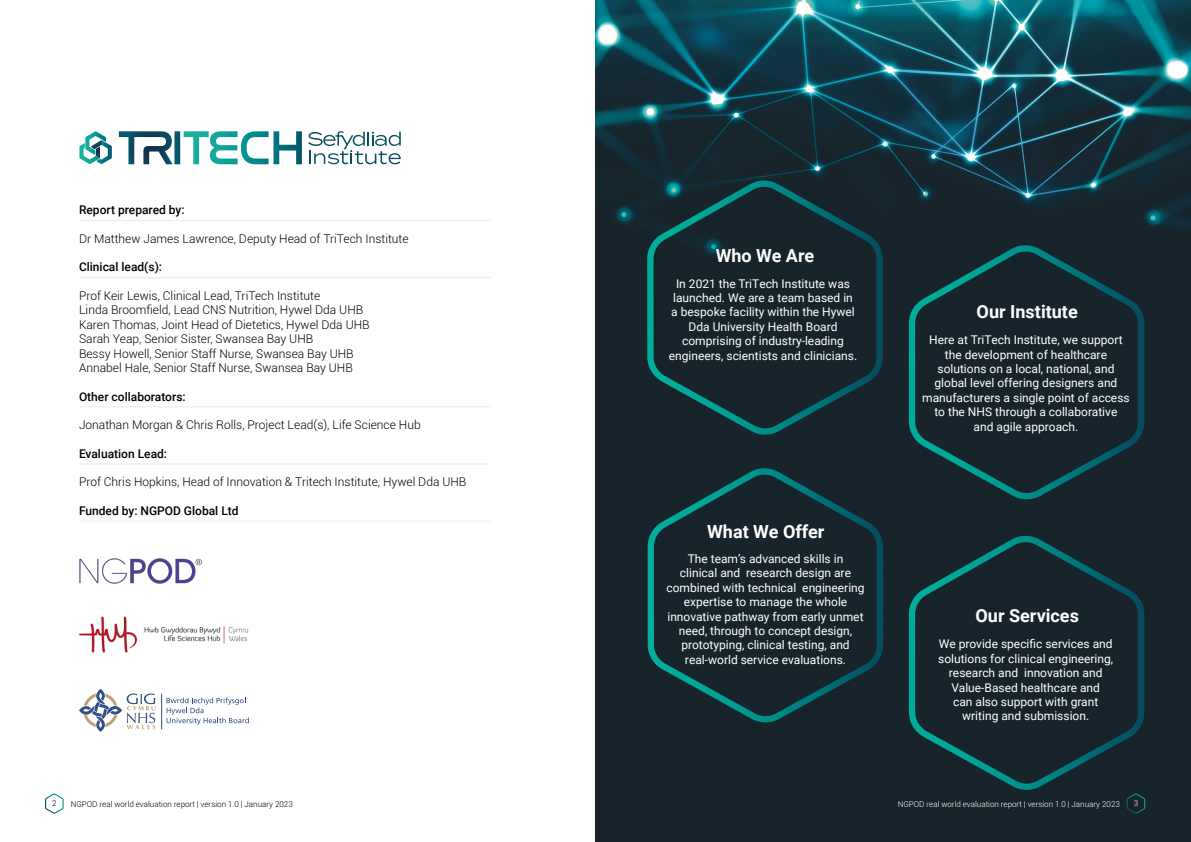
<style>
.page{position:relative;width:1191px;height:842px;background:#fff}
.page>*{position:absolute;margin:0;border:0;box-sizing:border-box;transform-origin:0 0}
.t1{font:700 18px "Roboto";color:#fff}
.t2{font:12px/14.4px "Roboto";color:#fff;text-align:center}
.t3{font:300 12px/14.4px "Roboto";color:#000}
.t4{font:500 12px "Roboto";color:#000}
.t5{font:300 8px "Roboto";color:#000}
.t6{font:300 8px "Roboto";color:#fff}
</style>
<div class="page">
<svg style="left:45px;top:793px;width:19px;height:21px"></svg>
<svg style="left:79px;top:131px;width:33px;height:33px"></svg>
<svg style="left:119px;top:131px;width:183px;height:33px"></svg>
<svg style="left:308px;top:131px;width:93px;height:33px"></svg>
<hr style="left:79px;top:220px;width:411px;height:1px;background:#e0f0ec">
<hr style="left:79px;top:277px;width:411px;height:1px;background:#e0f0ec">
<hr style="left:79px;top:406px;width:411px;height:1px;background:#e0f0ec">
<hr style="left:79px;top:463px;width:411px;height:1px;background:#e0f0ec">
<hr style="left:79px;top:521px;width:411px;height:1px;background:#e0f0ec">
<hr style="left:161px;top:693px;width:1px;height:36px;background:#325083">
<svg style="left:79px;top:689px;width:76px;height:42px"></svg>
<svg style="left:166px;top:697px;width:83px;height:28px"></svg>
<img style="left:595px;top:0;width:596px;height:842px">
<svg style="left:905px;top:239px;width:242px;height:267px;background:#152a32"></svg>
<svg style="left:644px;top:462px;width:242px;height:267px;background:#152a32"></svg>
<svg style="left:905px;top:529px;width:242px;height:267px;background:#152b32"></svg>
<svg style="left:644px;top:174px;width:242px;height:267px;background:#152b33"></svg>
<svg style="left:1126px;top:793px;width:19px;height:21px"></svg>
<img style="left:79px;top:558px;width:123px;height:26px">
<img style="left:78px;top:616px;width:171px;height:37px">
<p class="t4" style="left:79px;top:202px;width:107px">Report prepared by:</p>
<p class="t3" style="left:79px;top:231px;width:331px">Dr Matthew James Lawrence, Deputy Head of TriTech Institute</p>
<p class="t4" style="left:79px;top:259px;width:85px">Clinical lead(s):</p>
<p class="t3" style="left:79px;top:288px;width:292px">Prof Keir Lewis, Clinical Lead, TriTech Institute<br>Linda Broomfield, Lead CNS Nutrition, Hywel Dda UHB Karen Thomas, Joint Head of Dietetics, Hywel Dda UHB Sarah Yeap, Senior Sister, Swansea Bay UHB<br>Bessy Howell, Senior Staff Nurse, Swansea Bay UHB Annabel Hale, Senior Staff Nurse, Swansea Bay UHB</p>
<p class="t4" style="left:79px;top:388px;width:108px">Other collaborators:</p>
<p class="t3" style="left:79px;top:417px;width:343px">Jonathan Morgan &amp; Chris Rolls, Project Lead(s), Life Science Hub</p>
<p class="t4" style="left:79px;top:445px;width:90px">Evaluation Lead:</p>
<p class="t3" style="left:79px;top:474px;width:389px">Prof Chris Hopkins, Head of Innovation &amp; Tritech Institute, Hywel Dda UHB</p>
<p class="t4" style="left:79px;top:502px;width:161px">Funded by: NGPOD Global Ltd</p>
<p class="t5" style="left:52px;top:797px;width:6px">2</p>
<p class="t5" style="left:71px;top:799px;width:223px">NGPOD real world evaluation report | version 1.0 | January 2023</p>
<h1 class="t1" style="left:715px;top:243px;width:100px">Who We Are</h1>
<p class="t2" style="left:669px;top:276px;width:190px">In 2021 the TriTech Institute was launched. We are a team based in a bespoke facility within the Hywel Dda University Health Board comprising of industry-leading engineers, scientists and clinicians.</p>
<h1 class="t1" style="left:976px;top:299px;width:103px">Our Institute</h1>
<p class="t2" style="left:922px;top:332px;width:209px">Here at TriTech Institute, we support the development of healthcare solutions on a local, national, and global level offering designers and manufacturers a single point of access to the NHS through a collaborative<br>and agile approach.</p>
<h1 class="t1" style="left:707px;top:519px;width:119px">What We Offer</h1>
<p class="t2" style="left:666px;top:551px;width:200px">The team’s advanced skills in<br>clinical and research design are combined with technical engineering expertise to manage the whole innovative pathway from early unmet need, through to concept design, prototyping, clinical testing, and real-world service evaluations.</p>
<h1 class="t1" style="left:975px;top:603px;width:105px">Our Services</h1>
<p class="t2" style="left:938px;top:636px;width:177px">We provide specific services and solutions for clinical engineering, research and innovation and<br>Value-Based healthcare and<br>can also support with grant writing and submission.</p>
<p class="t6" style="left:897px;top:799px;width:223px">NGPOD real world evaluation report | version 1.0 | January 2023</p>
<p class="t6" style="left:1133px;top:797px;width:6px">3</p>
</div>
